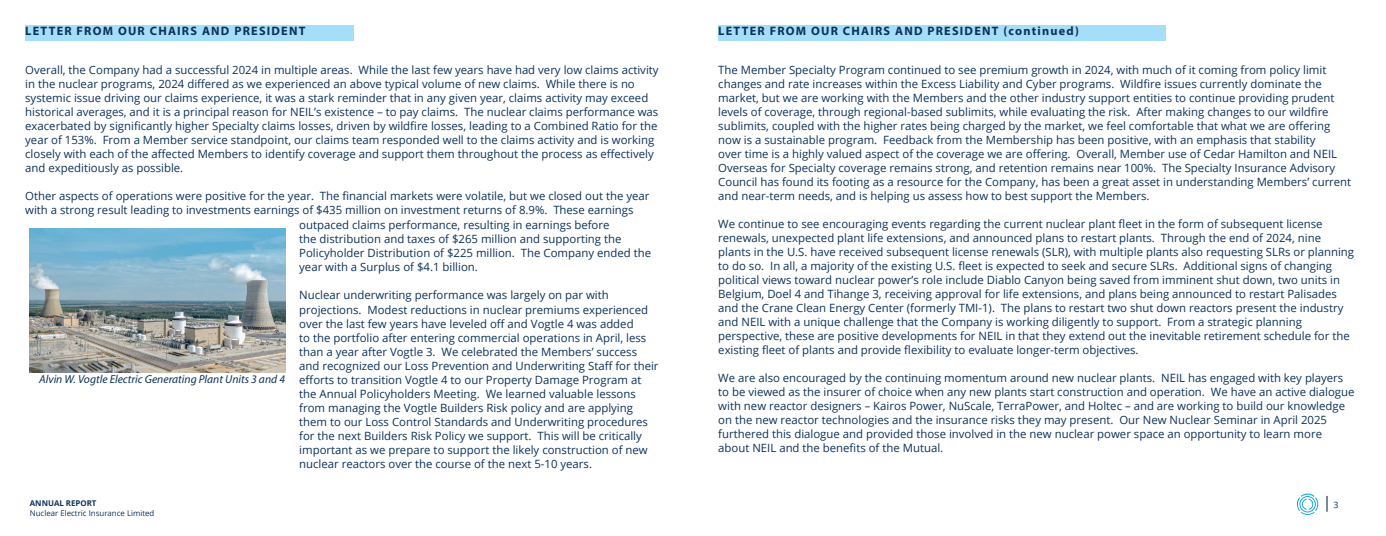
<style>
.page{position:relative;width:1386px;height:536px;background:#fff}
.page>*{position:absolute;margin:0;border:0;box-sizing:border-box;transform-origin:0 0}
.t1{font:15.75px "Open Sans";color:#0d3259}
.t2{font:700 12.25px "Myriad Pro";letter-spacing:.1em;color:#0d3259}
.t3{font:italic 11.55px "Myriad Pro";color:#0d3259}
.t4{font:11.38px/14px "Open Sans";color:#0d3259}
.t5{font:7.88px "Open Sans";color:#0d3259}
.t6{font:700 7.88px "Open Sans";color:#0d3259}
.s1{font-size:8.75px}
</style>
<div class="page">
<svg style="left:1297px;top:493px;width:21px;height:21px"></svg>
<div style="left:25px;top:26px;width:329px;height:15px;background:#a4def8"></div>
<div style="left:718px;top:26px;width:448px;height:15px;background:#a4def8"></div>
<img style="left:30px;top:228px;width:255px;height:144px">
<p class="t2" style="left:25px;top:23px;width:282px">LETTER FROM OUR CHAIRS AND PRESIDENT</p>
<p class="t4" style="left:25px;top:62px;width:635px">Overall, the Company had a successful 2024 in multiple areas. While the last few years have had very low claims activity in the nuclear programs, 2024 differed as we experienced an above typical volume of new claims. While there is no systemic issue driving our claims experience, it was a stark reminder that in any given year, claims activity may exceed historical averages, and it is a principal reason for NEIL’s existence – to pay claims. The nuclear claims performance was exacerbated by significantly higher Specialty claims losses, driven by wildfire losses, leading to a Combined Ratio for the year of 153%. From a Member service standpoint, our claims team responded well to the claims activity and is working closely with each of the affected Members to identify coverage and support them throughout the process as effectively and expeditiously as possible.</p>
<p class="t4" style="left:25px;top:188px;width:626px">Other aspects of operations were positive for the year. The financial markets were volatile, but we closed out the year with a strong result leading to investments earnings of $435 million on investment returns of 8.9%. These earnings</p>
<p class="t3" style="left:39px;top:372px;width:247px">Alvin W. Vogtle Electric Generating Plant Units 3 and 4</p>
<p class="t4" style="left:299px;top:218px;width:353px">outpaced claims performance, resulting in earnings before<br>the distribution and taxes of $265 million and supporting the Policyholder Distribution of $225 million. The Company ended the year with a Surplus of $4.1 billion.</p>
<p class="t4" style="left:299px;top:288px;width:361px">Nuclear underwriting performance was largely on par with projections. Modest reductions in nuclear premiums experienced over the last few years have leveled off and Vogtle 4 was added<br>to the portfolio after entering commercial operations in April, less than a year after Vogtle 3. We celebrated the Members’ success and recognized our Loss Prevention and Underwriting Staff for their efforts to transition Vogtle 4 to our Property Damage Program at the Annual Policyholders Meeting. We learned valuable lessons from managing the Vogtle Builders Risk policy and are applying them to our Loss Control Standards and Underwriting procedures for the next Builders Risk Policy we support. This will be critically important as we prepare to support the likely construction of new nuclear reactors over the course of the next 5-10 years.</p>
<p class="t2" style="left:718px;top:23px;width:362px">LETTER FROM OUR CHAIRS AND PRESIDENT (continued)</p>
<p class="t4" style="left:718px;top:62px;width:635px">The Member Specialty Program continued to see premium growth in 2024, with much of it coming from policy limit changes and rate increases within the Excess Liability and Cyber programs. Wildfire issues currently dominate the market, but we are working with the Members and the other industry support entities to continue providing prudent levels of coverage, through regional-based sublimits, while evaluating the risk. After making changes to our wildfire sublimits, coupled with the higher rates being charged by the market, we feel comfortable that what we are offering now is a sustainable program. Feedback from the Membership has been positive, with an emphasis that stability<br>over time is a highly valued aspect of the coverage we are offering. Overall, Member use of Cedar Hamilton and NEIL Overseas for Specialty coverage remains strong, and retention remains near 100%. The Specialty Insurance Advisory Council has found its footing as a resource for the Company, has been a great asset in understanding Members’ current and near-term needs, and is helping us assess how to best support the Members.</p>
<p class="t4" style="left:718px;top:216px;width:637px">We continue to see encouraging events regarding the current nuclear plant fleet in the form of subsequent license renewals, unexpected plant life extensions, and announced plans to restart plants. Through the end of 2024, nine plants in the U.S. have received subsequent license renewals (SLR), with multiple plants also requesting SLRs or planning to do so. In all, a majority of the existing U.S. fleet is expected to seek and secure SLRs. Additional signs of changing political views toward nuclear power’s role include Diablo Canyon being saved from imminent shut down, two units in Belgium, Doel 4 and Tihange 3, receiving approval for life extensions, and plans being announced to restart Palisades and the Crane Clean Energy Center (formerly TMI-1). The plans to restart two shut down reactors present the industry and NEIL with a unique challenge that the Company is working diligently to support. From a strategic planning perspective, these are positive developments for NEIL in that they extend out the inevitable retirement schedule for the existing fleet of plants and provide flexibility to evaluate longer-term objectives.</p>
<p class="t4" style="left:718px;top:370px;width:638px">We are also encouraged by the continuing momentum around new nuclear plants. NEIL has engaged with key players to be viewed as the insurer of choice when any new plants start construction and operation. We have an active dialogue with new reactor designers – Kairos Power, NuScale, TerraPower, and Holtec – and are working to build our knowledge on the new reactor technologies and the insurance risks they may present. Our New Nuclear Seminar in April 2025 furthered this dialogue and provided those involved in the new nuclear power space an opportunity to learn more about NEIL and the benefits of the Mutual.</p>
<p class="t6" style="left:30px;top:497px;width:68px">ANNUAL REPORT</p>
<h1 class="t1" style="left:1323px;top:491px;width:17px">| <span class="s1">3</span></h1>
<p class="t5" style="left:30px;top:507px;width:126px">Nuclear Electric Insurance Limited</p>
</div>
